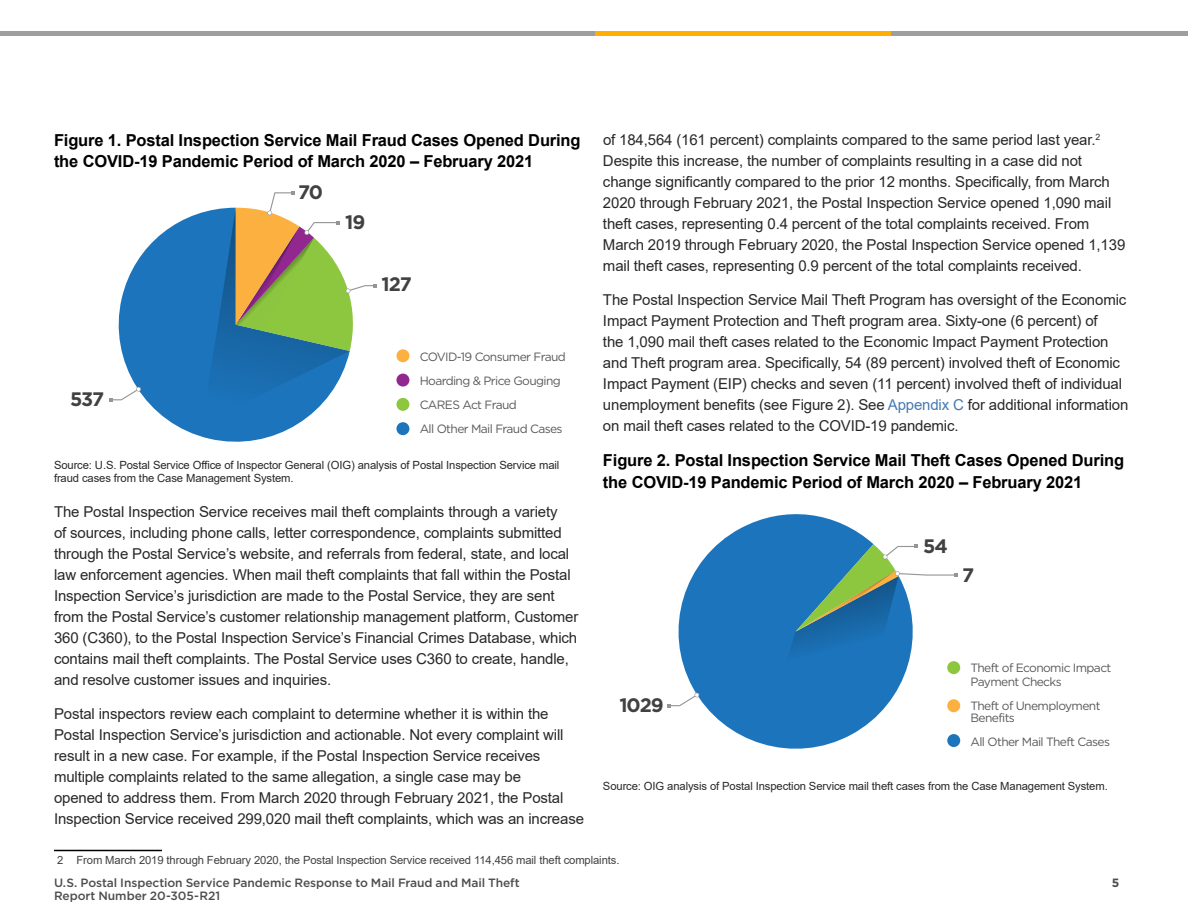
<style>
.page{position:relative;width:1188px;height:918px;background:#fff}
.page>*{position:absolute;margin:0;border:0;box-sizing:border-box;transform-origin:0 0}
.t1{font:700 19.5px "Gotham";letter-spacing:-.055em;color:#414042}
.t2{font:700 16.5px/21.8px "Arial";letter-spacing:-.01em;color:#000}
.t3{font:15px/21px "Arial";letter-spacing:-.01em;color:#292829}
.t4{font:12px/24px "Gotham";letter-spacing:-.05em;color:#58595b}
.t5{font:500 12px/13.5px "Gotham";letter-spacing:-.005em;color:#4d4d4f}
.t6{font:700 12px "Gotham";color:#4d4d4f}
.t7{font:11.25px/13.5px "Arial";letter-spacing:-.01em;color:#292829}
.t8{font:11.25px "Arial";letter-spacing:-.01em;color:#414042}
.s1{color:#477ab2}
</style>
<div class="page">
<svg style="left:118px;top:212px;width:180px;height:230px;fill:#1c75bc"></svg>
<div style="left:396px;top:349px;width:13px;height:13px;background:#fbb040;border-radius:50%"></div>
<div style="left:396px;top:374px;width:13px;height:13px;background:#92278f;border-radius:50%"></div>
<div style="left:396px;top:398px;width:13px;height:13px;background:#8dc63f;border-radius:50%"></div>
<div style="left:396px;top:422px;width:13px;height:13px;background:#1c75bc;border-radius:50%"></div>
<svg style="left:109px;top:386px;width:32px;height:16px"></svg>
<svg style="left:202px;top:191px;width:175px;height:233px"></svg>
<hr style="left:54px;top:850px;width:108px;height:1px;background:#000">
<svg style="left:667px;top:514px;width:206px;height:235px;fill:#1c75bc"></svg>
<svg style="left:947px;top:661px;width:13px;height:13px"></svg>
<svg style="left:947px;top:699px;width:13px;height:13px"></svg>
<div style="left:947px;top:734px;width:13px;height:13px;background:#1c75bc;border-radius:50%"></div>
<svg style="left:668px;top:692px;width:32px;height:16px"></svg>
<svg style="left:764px;top:544px;width:194px;height:190px"></svg>
<hr style="left:0;top:32px;width:1188px;height:4px;background:#9e9e9e">
<hr style="left:595px;top:32px;width:295px;height:4px;background:#ffaf00">
<p class="t3" style="left:603px;top:129px;width:524px">of 184,564 (161 percent) complaints compared to the same period last year.<sup>2<br></sup>Despite this increase, the number of complaints resulting in a case did not change significantly compared to the prior 12 months. Specifically, from March 2020 through February 2021, the Postal Inspection Service opened 1,090 mail theft cases, representing 0.4 percent of the total complaints received. From March 2019 through February 2020, the Postal Inspection Service opened 1,139 mail theft cases, representing 0.9 percent of the total complaints received.</p>
<p class="t3" style="left:603px;top:289px;width:527px">The Postal Inspection Service Mail Theft Program has oversight of the Economic Impact Payment Protection and Theft program area. Sixty-one (6 percent) of<br>the 1,090 mail theft cases related to the Economic Impact Payment Protection and Theft program area. Specifically, 54 (89 percent) involved theft of Economic Impact Payment (EIP) checks and seven (11 percent) involved theft of individual unemployment benefits (see Figure 2). See <span class="s1">Appendix C</span> for additional information on mail theft cases related to the COVID-19 pandemic.</p>
<p class="t2" style="left:603px;top:450px;width:523px">Figure 2. Postal Inspection Service Mail Theft Cases Opened During the COVID-19 Pandemic Period of March 2020 – February 2021</p>
<p class="t2" style="left:54px;top:129px;width:528px">Figure 1. Postal Inspection Service Mail Fraud Cases Opened During the COVID-19 Pandemic Period of March 2020 – February 2021</p>
<h1 class="t1" style="left:298px;top:181px;width:26px">70</h1>
<h1 class="t1" style="left:345px;top:211px;width:22px">19</h1>
<h1 class="t1" style="left:382px;top:273px;width:32px">127</h1>
<p class="t4" style="left:420px;top:344px;width:148px">COVID-19 Consumer Fraud<br>Hoarding &amp; Price Gouging<br>CARES Act Fraud<br>All Other Mail Fraud Cases</p>
<p class="t7" style="left:54px;top:458px;width:507px">Source: U.S. Postal Service Office of Inspector General (OIG) analysis of Postal Inspection Service mail fraud cases from the Case Management System.</p>
<p class="t3" style="left:54px;top:501px;width:526px">The Postal Inspection Service receives mail theft complaints through a variety<br>of sources, including phone calls, letter correspondence, complaints submitted through the Postal Service’s website, and referrals from federal, state, and local law enforcement agencies. When mail theft complaints that fall within the Postal Inspection Service’s jurisdiction are made to the Postal Service, they are sent from the Postal Service’s customer relationship management platform, Customer 360 (C360), to the Postal Inspection Service’s Financial Crimes Database, which contains mail theft complaints. The Postal Service uses C360 to create, handle, and resolve customer issues and inquiries.</p>
<p class="t3" style="left:54px;top:704px;width:532px">Postal inspectors review each complaint to determine whether it is within the Postal Inspection Service’s jurisdiction and actionable. Not every complaint will result in a new case. For example, if the Postal Inspection Service receives multiple complaints related to the same allegation, a single case may be<br>opened to address them. From March 2020 through February 2021, the Postal Inspection Service received 299,020 mail theft complaints, which was an increase</p>
<p class="t8" style="left:57px;top:852px;width:564px">2 From March 2019 through February 2020, the Postal Inspection Service received 114,456 mail theft complaints.</p>
<h1 class="t1" style="left:70px;top:388px;width:36px">537</h1>
<h1 class="t1" style="left:923px;top:534px;width:26px">54</h1>
<h1 class="t1" style="left:962px;top:564px;width:14px">7</h1>
<p class="t4" style="left:971px;top:661px;width:142px;line-height:13.5px">Theft of Economic Impact<br>Payment Checks</p>
<p class="t4" style="left:971px;top:700px;width:132px;line-height:12px">Theft of Unemployment<br>Benefits</p>
<p class="t4" style="left:971px;top:730px;width:141px">All Other Mail Theft Cases</p>
<p class="t7" style="left:603px;top:779px;width:506px">Source: OIG analysis of Postal Inspection Service mail theft cases from the Case Management System.</p>
<h1 class="t1" style="left:619px;top:694px;width:46px">1029</h1>
<p class="t5" style="left:54px;top:875px;width:467px">U.S. Postal Inspection Service Pandemic Response to Mail Fraud and Mail Theft<br>Report Number 20-305-R21</p>
<p class="t6" style="left:1112px;top:875px;width:9px">5</p>
</div>
